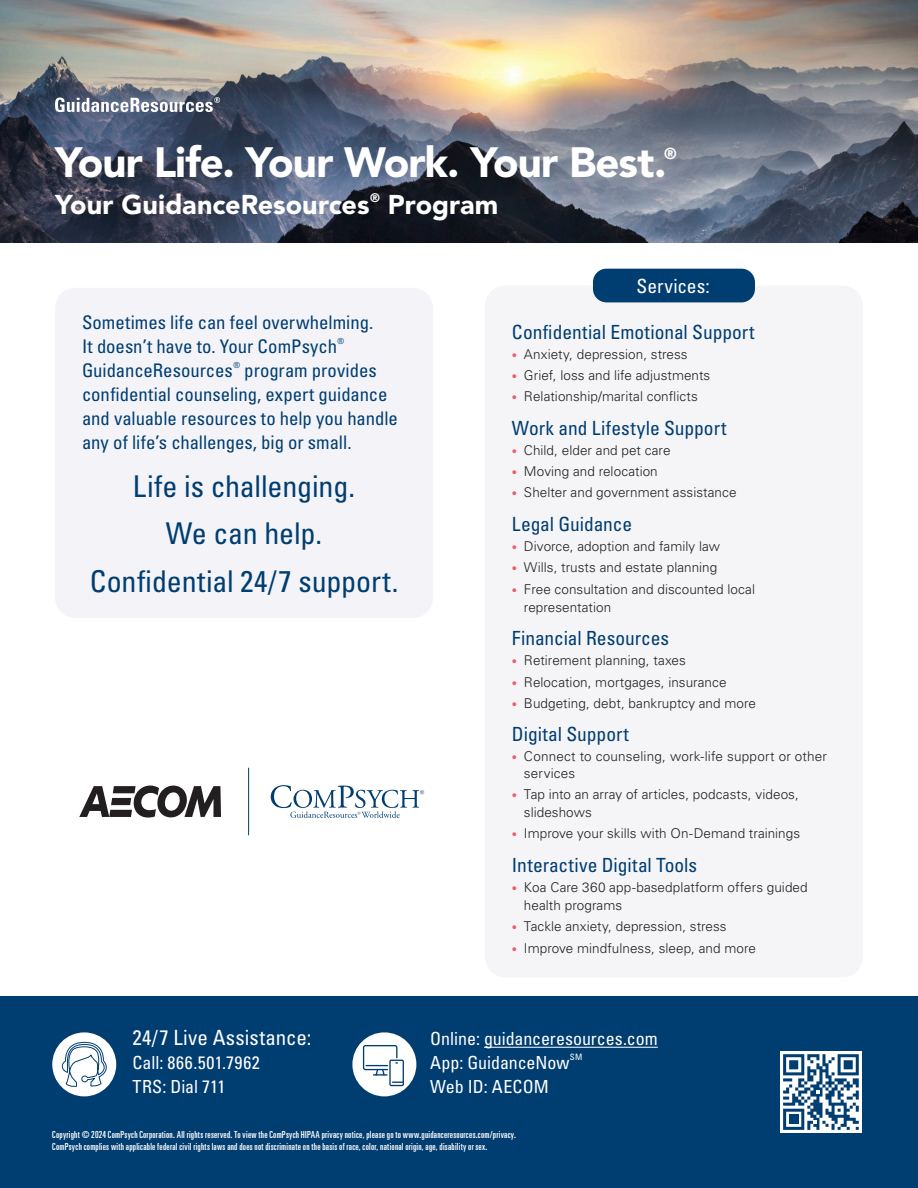
<style>
.page{position:relative;width:918px;height:1188px;background:#fff}
.page>*{position:absolute;margin:0;border:0;box-sizing:border-box;transform-origin:0 0}
.EF_Title{font:900 42px "Avenir LT Std";letter-spacing:-.025em;color:#fff}
.EF_Side_24_7{font:condensed 30px "Univers LT Std";letter-spacing:-.005em;color:#003d71}
.EF_Title-2{font:900 27px "Avenir LT Std";color:#fff}
.contact_info{font:condensed 21px "Univers LT Std";letter-spacing:.01em;color:#fff}
.EF_Header{font:condensed 19.5px "Univers LT Std";color:#003d71}
.EF_Header-2{font:condensed 19.5px "Univers LT Std";color:#fff}
.EF_Side_Intro{font:condensed 18.75px/24px "Univers LT Std";color:#003d71}
.contact_info-2{font:condensed 18px "Univers LT Std";color:#fff}
.contact_info-3{font:condensed 18px "Univers LT Std";letter-spacing:.03em;color:#fff}
.EF_Title-3{font:900 15.75px "Avenir LT Std";color:#fff}
.t1{font:300 13.5px/18px "Univers LT Std";letter-spacing:.005em;color:#231f20}
.Legal{font:ultra-condensed 9.75px/12px "Univers LT Std";letter-spacing:.025em;color:#fff}
.contact_info-4{font:condensed 8.7px "Univers LT Std";color:#fff}
.EF_Side_Intro-2{font:condensed 8.25px "Univers LT Std";color:#003d71}
.s1{font-size:10.5px;color:#f05a67}
</style>
<div class="page">
<img style="left:0;top:0;width:918px;height:243px">
<div style="left:0;top:997px;width:918px;height:191px;background:#003d71"></div>
<hr style="left:484px;top:1047px;width:174px;height:1px;background:#fff">
<div style="left:780px;top:1051px;width:82px;height:82px;background:#fff"></div>
<svg style="left:783px;top:1054px;width:76px;height:76px"></svg>
<div style="left:52px;top:1032px;width:64px;height:64px;background:#fff;border-radius:50%"></div>
<div style="left:352px;top:1032px;width:64px;height:64px;background:#fff;border-radius:50%"></div>
<svg style="left:363px;top:1045px;width:41px;height:41px"></svg>
<svg style="left:61px;top:1039px;width:47px;height:58px"></svg>
<div style="left:485px;top:286px;width:378px;height:691px;background:#f4f4f8;border-radius:20px"></div>
<div style="left:55px;top:288px;width:378px;height:330px;background:#f4f4f8;border-radius:20px"></div>
<div style="left:593px;top:269px;width:162px;height:33px;background:#003d71;border-radius:14px"></div>
<svg style="left:55px;top:97px;width:165px;height:15px"></svg>
<svg style="left:271px;top:785px;width:153px;height:33px"></svg>
<hr style="left:248px;top:768px;width:1px;height:67px;background:#003d71">
<svg style="left:79px;top:785px;width:142px;height:33px"></svg>
<p class="EF_Title" style="left:55px;top:137px;width:613px">Your Life. Your Work. Your Best.</p>
<p class="EF_Title-3" style="left:664px;top:144px;width:14px">®</p>
<p class="EF_Title-2" style="left:55px;top:188px;width:445px">Your GuidanceResources<sup>®</sup> Program</p>
<p class="EF_Side_Intro" style="left:82px;top:310px;width:293px">Sometimes life can feel overwhelming.<br>It doesn’t have to. Your ComPsych</p>
<p class="EF_Side_Intro-2" style="left:338px;top:335px;width:8px">®</p>
<p class="EF_Side_Intro" style="left:82px;top:358px;width:152px">GuidanceResources</p>
<p class="EF_Side_Intro-2" style="left:234px;top:359px;width:8px">®</p>
<p class="EF_Side_Intro" style="left:82px;top:358px;width:317px;text-indent:162px">program provides confidential counseling, expert guidance and valuable resources to help you handle any of life’s challenges, big or small.</p>
<p class="EF_Side_24_7" style="left:133px;top:467px;width:224px">Life is challenging.</p>
<p class="EF_Side_24_7" style="left:166px;top:515px;width:158px">We can help.</p>
<p class="EF_Side_24_7" style="left:90px;top:562px;width:310px">Confidential 24/7 support.</p>
<p class="EF_Header-2" style="left:637px;top:273px;width:75px">Services:</p>
<p class="EF_Header" style="left:512px;top:319px;width:244px">Confidential Emotional Support</p>
<p class="t1" style="left:512px;top:345px;width:177px"><span class="s1">•</span> Anxiety, depression, stress</p>
<p class="t1" style="left:512px;top:366px;width:200px"><span class="s1">•</span> Grief, loss and life adjustments</p>
<p class="t1" style="left:512px;top:387px;width:187px"><span class="s1">•</span> Relationship/marital conflicts</p>
<p class="EF_Header" style="left:512px;top:415px;width:216px">Work and Lifestyle Support</p>
<p class="t1" style="left:512px;top:441px;width:160px"><span class="s1">•</span> Child, elder and pet care</p>
<p class="t1" style="left:512px;top:462px;width:147px"><span class="s1">•</span> Moving and relocation</p>
<p class="t1" style="left:512px;top:484px;width:226px"><span class="s1">•</span> Shelter and government assistance</p>
<p class="EF_Header" style="left:512px;top:512px;width:122px">Legal Guidance</p>
<p class="t1" style="left:512px;top:537px;width:210px"><span class="s1">•</span> Divorce, adoption and family law</p>
<p class="t1" style="left:512px;top:559px;width:207px"><span class="s1">•</span> Wills, trusts and estate planning</p>
<p class="t1" style="left:524px;top:580px;width:233px;text-indent:-12px"><span class="s1">•</span> Free consultation and discounted local representation</p>
<p class="EF_Header" style="left:512px;top:626px;width:159px">Financial Resources</p>
<p class="t1" style="left:512px;top:652px;width:175px"><span class="s1">•</span> Retirement planning, taxes</p>
<p class="t1" style="left:512px;top:673px;width:216px"><span class="s1">•</span> Relocation, mortgages, insurance</p>
<p class="t1" style="left:512px;top:694px;width:246px"><span class="s1">•</span> Budgeting, debt, bankruptcy and more</p>
<p class="EF_Header" style="left:512px;top:722px;width:118px">Digital Support</p>
<p class="t1" style="left:524px;top:748px;width:305px;line-height:16.5px;text-indent:-12px"><span class="s1">•</span> Connect to counseling, work-life support or other services</p>
<p class="t1" style="left:524px;top:785px;width:276px;text-indent:-12px"><span class="s1">•</span> Tap into an array of articles, podcasts, videos, slideshows</p>
<p class="t1" style="left:512px;top:825px;width:290px"><span class="s1">•</span> Improve your skills with On-Demand trainings</p>
<p class="EF_Header" style="left:512px;top:853px;width:187px">Interactive Digital Tools</p>
<p class="t1" style="left:524px;top:878px;width:285px;text-indent:-12px"><span class="s1">•</span> Koa Care 360 app-basedplatform offers guided health programs</p>
<p class="t1" style="left:512px;top:918px;width:216px"><span class="s1">•</span> Tackle anxiety, depression, stress</p>
<p class="t1" style="left:512px;top:939px;width:245px"><span class="s1">•</span> Improve mindfulness, sleep, and more</p>
<p class="contact_info" style="left:132px;top:1025px;width:181px">24/7 Live Assistance:</p>
<p class="contact_info-3" style="left:132px;top:1052px;width:129px">Call: 866.501.7962</p>
<p class="contact_info-2" style="left:132px;top:1076px;width:94px">TRS: Dial 711</p>
<p class="contact_info-2" style="left:430px;top:1028px;width:229px">Online: guidanceresources.com</p>
<p class="contact_info-2" style="left:430px;top:1052px;width:141px">App: GuidanceNow</p>
<p class="contact_info-4" style="left:570px;top:1051px;width:14px">SM</p>
<p class="contact_info-2" style="left:430px;top:1076px;width:120px">Web ID: AECOM</p>
<p class="Legal" style="left:52px;top:1129px;width:465px">Copyright © 2024 ComPsych Corporation. All rights reserved. To view the ComPsych HIPAA privacy notice, please go to www.guidanceresources.com/privacy.<br>ComPsych complies with applicable federal civil rights laws and does not discriminate on the basis of race, color, national origin, age, disability or sex.</p>
</div>
